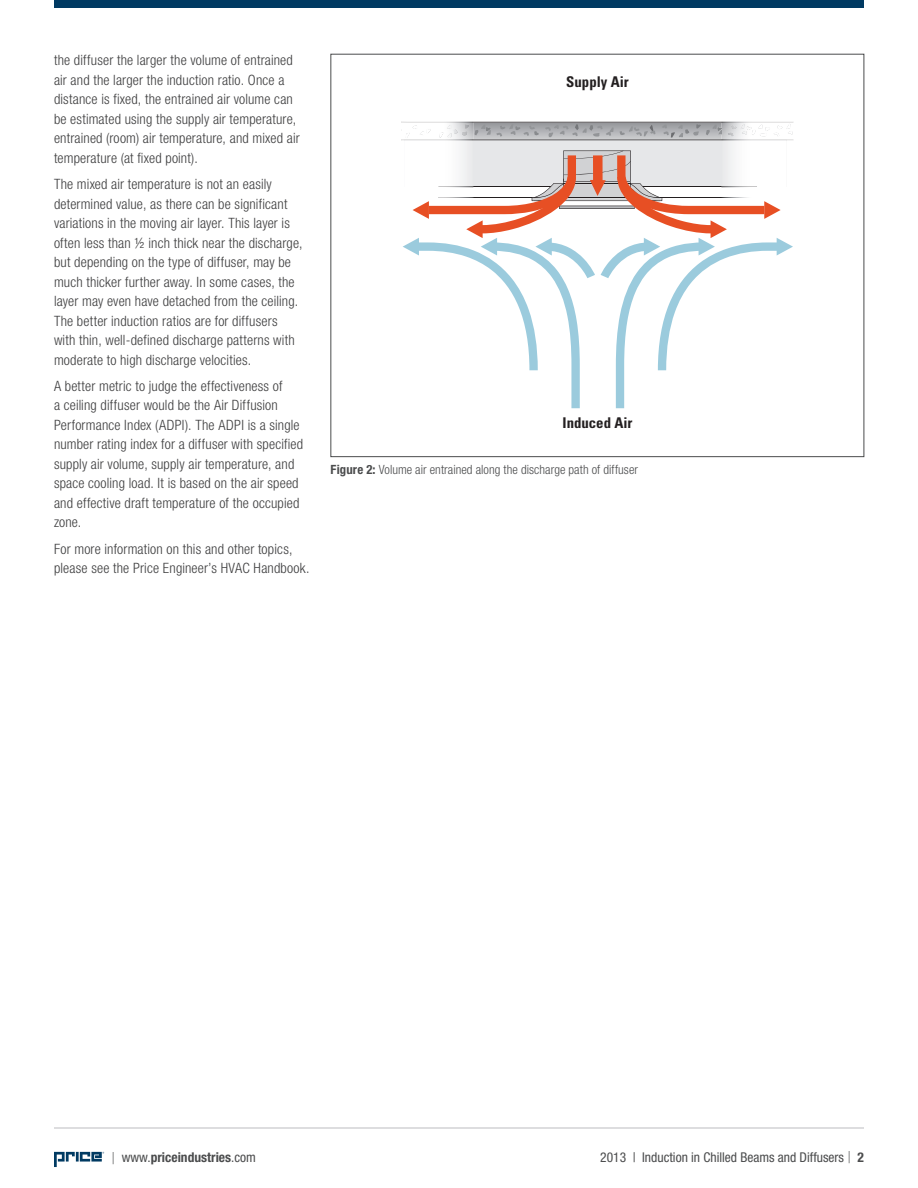
<style>
.page{position:relative;width:918px;height:1188px;background:#fff}
.page>*{position:absolute;margin:0;border:0;box-sizing:border-box;transform-origin:0 0}
.t1{font:700 condensed 14.85px "Univers LT Std";color:#231f20}
.Text{font:300 condensed 14.25px/19.5px "Helvetica Neue";letter-spacing:.01em;color:#3e3e3f}
.t2{font:condensed 13.5px "Helvetica Neue";color:#4b4c4d}
.t3{font:700 condensed 13.5px "Helvetica Neue";color:#4b4c4d}
.t4{font:300 condensed 12.75px "Helvetica Neue";letter-spacing:.005em;color:#4b4c4d}
.s1{font-weight:700}
.s2{font-weight:100;font-size:16.5px}
.s3{font-weight:400}
</style>
<div class="page">
<div style="left:54px;top:0;width:810px;height:8px;background:#003a62"></div>
<hr style="left:54px;top:1128px;width:810px;height:1px;background:#bcbdc0">
<svg style="left:54px;top:1152px;width:50px;height:15px"></svg>
<div style="left:404px;top:140px;width:383px;height:47px;background:#e6e7e9"></div>
<img style="left:721px;top:140px;width:66px;height:11px">
<img style="left:404px;top:140px;width:69px;height:11px">
<svg style="left:402px;top:122px;width:391px;height:18px"></svg>
<svg style="left:403px;top:151px;width:390px;height:257px"></svg>
<p class="Text" style="left:54px;top:50px;width:247px">the diffuser the larger the volume of entrained air and the larger the induction ratio. Once a distance is fixed, the entrained air volume can be estimated using the supply air temperature, entrained (room) air temperature, and mixed air temperature (at fixed point).</p>
<p class="Text" style="left:54px;top:174px;width:250px">The mixed air temperature is not an easily determined value, as there can be significant variations in the moving air layer. This layer is often less than ½ inch thick near the discharge, but depending on the type of diffuser, may be much thicker further away. In some cases, the layer may even have detached from the ceiling.<br>The better induction ratios are for diffusers with thin, well-defined discharge patterns with moderate to high discharge velocities.</p>
<p class="Text" style="left:54px;top:376px;width:251px">A better metric to judge the effectiveness of<br>a ceiling diffuser would be the Air Diffusion Performance Index (ADPI). The ADPI is a single number rating index for a diffuser with specified supply air volume, supply air temperature, and space cooling load. It is based on the air speed and effective draft temperature of the occupied zone.</p>
<p class="Text" style="left:54px;top:539px;width:257px">For more information on this and other topics, please see the Price Engineer’s HVAC Handbook.</p>
<p class="t1" style="left:566px;top:73px;width:64px">Supply Air</p>
<p class="t1" style="left:563px;top:414px;width:71px">Induced Air</p>
<p class="t4" style="left:331px;top:462px;width:309px"><span class="s1">Figure 2:</span> Volume air entrained along the discharge path of diffuser</p>
<p class="t3" style="left:112px;top:1149px;width:146px"><span class="s2">|</span> <span class="s3">www.</span>priceindustries<span class="s3">.com</span></p>
<p class="t2" style="left:600px;top:1149px;width:265px">2013 | Induction in Chilled Beams and Diffusers <span class="s2">|</span> <span class="s1">2</span></p>
</div>
